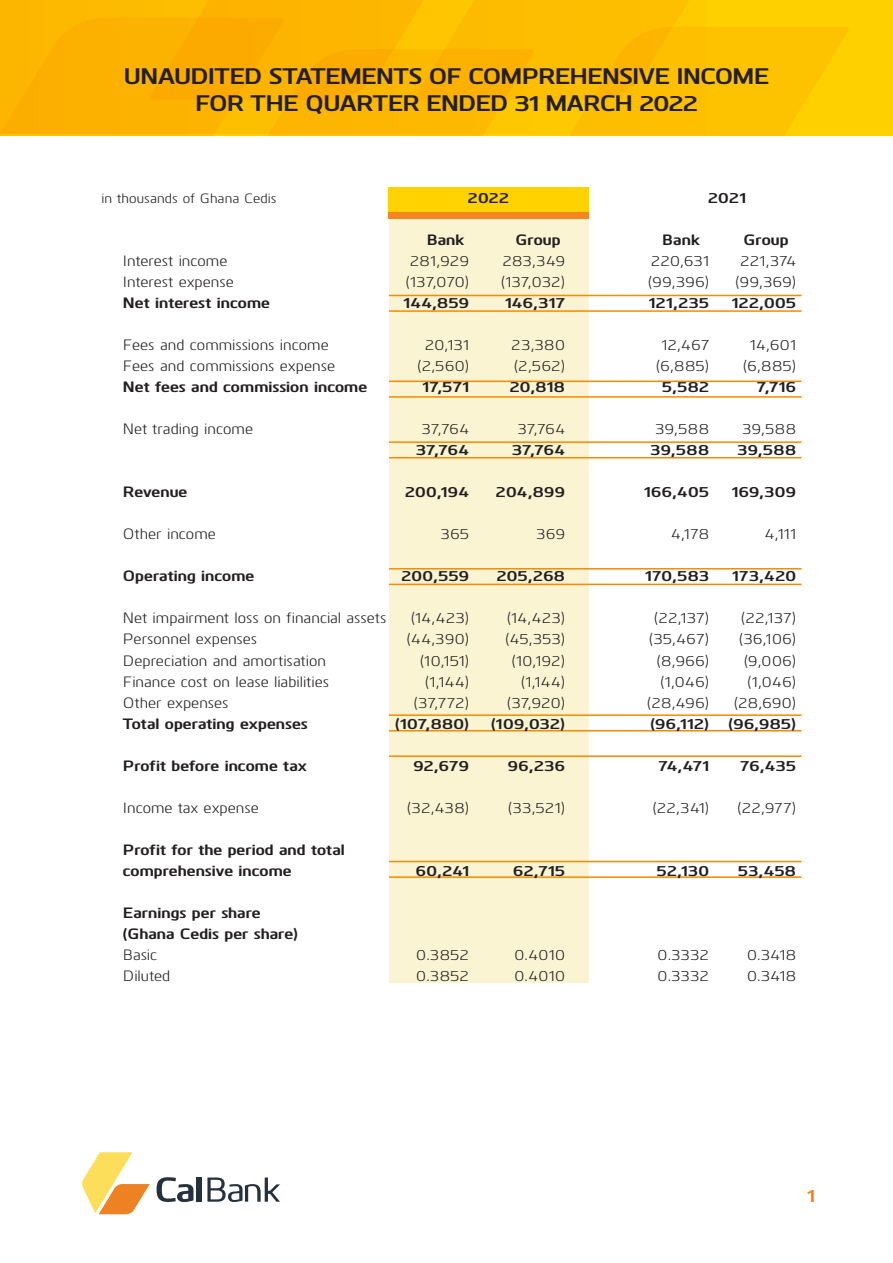
<style>
.page{position:relative;width:893px;height:1263px;background:#fff}
.page>*{position:absolute;margin:0;border:0;box-sizing:border-box;transform-origin:0 0}
.t1{font:700 22.5px "Kuro";letter-spacing:-.035em;color:#231f20}
.t2{font:700 18px "Kuro";color:#ef8222}
.t3{font:15px "Kuro";letter-spacing:.015em;color:#231f20}
.t4{font:700 15px "Kuro";letter-spacing:.01em;color:#231f20}
.t5{font:13.5px "Kuro";letter-spacing:.015em;color:#231f20}
</style>
<div class="page">
<svg style="left:82px;top:1152px;width:198px;height:63px"></svg>
<div style="left:197px;top:1177px;width:5px;height:25px;background:#25313e"></div>
<div style="left:0;top:0;width:893px;height:135px;background:#ffd000"></div>
<svg style="left:0;top:27px;width:849px;height:108px"></svg>
<div style="left:0;top:0;width:705px;height:134px;background:linear-gradient(to right,#fcaf00,#fdbf00)"></div>
<div style="left:389px;top:188px;width:199px;height:794px;background:#fbf4d3"></div>
<hr style="left:389px;top:295px;width:412px;height:1px;background:#fa8900">
<hr style="left:389px;top:310px;width:412px;height:2px;background:#fa8900">
<hr style="left:389px;top:381px;width:412px;height:1px;background:#fa8900">
<hr style="left:389px;top:396px;width:412px;height:2px;background:#fa8900">
<hr style="left:389px;top:441px;width:412px;height:2px;background:#fa8900">
<hr style="left:389px;top:457px;width:412px;height:1px;background:#fa8900">
<hr style="left:389px;top:568px;width:412px;height:1px;background:#fa8900">
<hr style="left:389px;top:584px;width:412px;height:1px;background:#fa8900">
<hr style="left:389px;top:714px;width:412px;height:2px;background:#fa8900">
<hr style="left:389px;top:730px;width:412px;height:1px;background:#fa8900">
<hr style="left:389px;top:755px;width:412px;height:2px;background:#fa8900">
<hr style="left:389px;top:861px;width:412px;height:1px;background:#fa8900">
<hr style="left:389px;top:876px;width:412px;height:2px;background:#fa8900">
<div style="left:388px;top:187px;width:201px;height:31px;background:#f5851f"></div>
<div style="left:388px;top:187px;width:201px;height:25px;background:#ffd200"></div>
<p class="t1" style="left:124px;top:60px;width:647px">UNAUDITED STATEMENTS OF COMPREHENSIVE INCOME</p>
<p class="t1" style="left:195px;top:87px;width:504px">FOR THE QUARTER ENDED 31 MARCH 2022</p>
<p class="t5" style="left:102px;top:189px;width:176px">in thousands of Ghana Cedis</p>
<p class="t4" style="left:468px;top:187px;width:43px">2022</p>
<p class="t4" style="left:708px;top:187px;width:39px">2021</p>
<p class="t4" style="left:427px;top:229px;width:39px">Bank</p>
<p class="t4" style="left:515px;top:229px;width:47px">Group</p>
<p class="t4" style="left:662px;top:229px;width:39px">Bank</p>
<p class="t4" style="left:743px;top:229px;width:47px">Group</p>
<p class="t3" style="left:123px;top:250px;width:106px">Interest income</p>
<p class="t3" style="left:410px;top:250px;width:60px">281,929</p>
<p class="t3" style="left:503px;top:250px;width:64px">283,349</p>
<p class="t3" style="left:651px;top:250px;width:59px">220,631</p>
<p class="t3" style="left:740px;top:250px;width:57px">221,374</p>
<p class="t3" style="left:123px;top:271px;width:113px">Interest expense</p>
<p class="t3" style="left:406px;top:271px;width:65px">(137,070)</p>
<p class="t3" style="left:501px;top:271px;width:65px">(137,032)</p>
<p class="t3" style="left:648px;top:271px;width:62px">(99,396)</p>
<p class="t3" style="left:735px;top:271px;width:62px">(99,369)</p>
<p class="t4" style="left:123px;top:292px;width:149px">Net interest income</p>
<p class="t4" style="left:403px;top:292px;width:67px">144,859</p>
<p class="t4" style="left:505px;top:292px;width:62px">146,317</p>
<p class="t4" style="left:649px;top:292px;width:62px">121,235</p>
<p class="t4" style="left:732px;top:292px;width:66px">122,005</p>
<p class="t3" style="left:123px;top:334px;width:207px">Fees and commissions income</p>
<p class="t3" style="left:425px;top:334px;width:45px">20,131</p>
<p class="t3" style="left:512px;top:334px;width:55px">23,380</p>
<p class="t3" style="left:662px;top:334px;width:49px">12,467</p>
<p class="t3" style="left:750px;top:334px;width:47px">14,601</p>
<p class="t3" style="left:123px;top:355px;width:214px">Fees and commissions expense</p>
<p class="t3" style="left:418px;top:355px;width:53px">(2,560)</p>
<p class="t3" style="left:514px;top:355px;width:52px">(2,562)</p>
<p class="t3" style="left:656px;top:355px;width:54px">(6,885)</p>
<p class="t3" style="left:743px;top:355px;width:54px">(6,885)</p>
<p class="t4" style="left:123px;top:376px;width:246px">Net fees and commission income</p>
<p class="t4" style="left:422px;top:376px;width:48px">17,571</p>
<p class="t4" style="left:510px;top:376px;width:57px">20,818</p>
<p class="t4" style="left:662px;top:376px;width:48px">5,582</p>
<p class="t4" style="left:757px;top:376px;width:41px">7,716</p>
<p class="t3" style="left:123px;top:418px;width:132px">Net trading income</p>
<p class="t3" style="left:422px;top:418px;width:49px">37,764</p>
<p class="t3" style="left:518px;top:418px;width:49px">37,764</p>
<p class="t3" style="left:655px;top:418px;width:55px">39,588</p>
<p class="t3" style="left:742px;top:418px;width:55px">39,588</p>
<p class="t4" style="left:416px;top:439px;width:54px">37,764</p>
<p class="t4" style="left:512px;top:439px;width:54px">37,764</p>
<p class="t4" style="left:651px;top:439px;width:60px">39,588</p>
<p class="t4" style="left:738px;top:439px;width:60px">39,588</p>
<p class="t4" style="left:123px;top:481px;width:66px">Revenue</p>
<p class="t4" style="left:405px;top:481px;width:65px">200,194</p>
<p class="t4" style="left:496px;top:481px;width:71px">204,899</p>
<p class="t4" style="left:644px;top:481px;width:67px">166,405</p>
<p class="t4" style="left:732px;top:481px;width:66px">169,309</p>
<p class="t3" style="left:123px;top:523px;width:95px">Other income</p>
<p class="t3" style="left:441px;top:523px;width:30px">365</p>
<p class="t3" style="left:537px;top:523px;width:30px">369</p>
<p class="t3" style="left:671px;top:523px;width:39px">4,178</p>
<p class="t3" style="left:765px;top:523px;width:33px">4,111</p>
<p class="t4" style="left:123px;top:565px;width:133px">Operating income</p>
<p class="t4" style="left:401px;top:565px;width:69px">200,559</p>
<p class="t4" style="left:497px;top:565px;width:70px">205,268</p>
<p class="t4" style="left:645px;top:565px;width:65px">170,583</p>
<p class="t4" style="left:732px;top:565px;width:65px">173,420</p>
<p class="t3" style="left:123px;top:607px;width:265px">Net impairment loss on financial assets</p>
<p class="t3" style="left:411px;top:607px;width:60px">(14,423)</p>
<p class="t3" style="left:507px;top:607px;width:60px">(14,423)</p>
<p class="t3" style="left:654px;top:607px;width:56px">(22,137)</p>
<p class="t3" style="left:741px;top:607px;width:56px">(22,137)</p>
<p class="t3" style="left:123px;top:628px;width:136px">Personnel expenses</p>
<p class="t3" style="left:407px;top:628px;width:64px">(44,390)</p>
<p class="t3" style="left:505px;top:628px;width:61px">(45,353)</p>
<p class="t3" style="left:649px;top:628px;width:62px">(35,467)</p>
<p class="t3" style="left:739px;top:628px;width:58px">(36,106)</p>
<p class="t3" style="left:123px;top:649px;width:205px">Depreciation and amortisation</p>
<p class="t3" style="left:420px;top:649px;width:51px">(10,151)</p>
<p class="t3" style="left:512px;top:649px;width:55px">(10,192)</p>
<p class="t3" style="left:657px;top:649px;width:54px">(8,966)</p>
<p class="t3" style="left:744px;top:649px;width:54px">(9,006)</p>
<p class="t3" style="left:123px;top:670px;width:208px">Finance cost on lease liabilities</p>
<p class="t3" style="left:425px;top:670px;width:45px">(1,144)</p>
<p class="t3" style="left:521px;top:670px;width:45px">(1,144)</p>
<p class="t3" style="left:660px;top:670px;width:50px">(1,046)</p>
<p class="t3" style="left:747px;top:670px;width:50px">(1,046)</p>
<p class="t3" style="left:123px;top:691px;width:107px">Other expenses</p>
<p class="t3" style="left:414px;top:691px;width:57px">(37,772)</p>
<p class="t3" style="left:507px;top:691px;width:59px">(37,920)</p>
<p class="t3" style="left:647px;top:691px;width:63px">(28,496)</p>
<p class="t3" style="left:734px;top:691px;width:64px">(28,690)</p>
<p class="t4" style="left:123px;top:712px;width:186px">Total operating expenses</p>
<p class="t4" style="left:395px;top:712px;width:76px">(107,880)</p>
<p class="t4" style="left:491px;top:712px;width:76px">(109,032)</p>
<p class="t4" style="left:650px;top:712px;width:60px">(96,112)</p>
<p class="t4" style="left:728px;top:712px;width:69px">(96,985)</p>
<p class="t4" style="left:123px;top:754px;width:186px">Profit before income tax</p>
<p class="t4" style="left:413px;top:754px;width:57px">92,679</p>
<p class="t4" style="left:508px;top:754px;width:59px">96,236</p>
<p class="t4" style="left:658px;top:754px;width:52px">74,471</p>
<p class="t4" style="left:740px;top:754px;width:57px">76,435</p>
<p class="t3" style="left:123px;top:796px;width:137px">Income tax expense</p>
<p class="t3" style="left:407px;top:796px;width:63px">(32,438)</p>
<p class="t3" style="left:508px;top:796px;width:58px">(33,521)</p>
<p class="t3" style="left:653px;top:796px;width:58px">(22,341)</p>
<p class="t3" style="left:738px;top:796px;width:60px">(22,977)</p>
<p class="t4" style="left:123px;top:838px;width:223px">Profit for the period and total</p>
<p class="t4" style="left:123px;top:859px;width:170px">comprehensive income</p>
<p class="t4" style="left:416px;top:859px;width:55px">60,241</p>
<p class="t4" style="left:513px;top:859px;width:53px">62,715</p>
<p class="t4" style="left:657px;top:859px;width:54px">52,130</p>
<p class="t4" style="left:738px;top:859px;width:59px">53,458</p>
<p class="t4" style="left:123px;top:901px;width:139px">Earnings per share</p>
<p class="t4" style="left:123px;top:922px;width:177px">(Ghana Cedis per share)</p>
<p class="t3" style="left:123px;top:943px;width:36px">Basic</p>
<p class="t3" style="left:416px;top:943px;width:54px">0.3852</p>
<p class="t3" style="left:514px;top:943px;width:52px">0.4010</p>
<p class="t3" style="left:658px;top:943px;width:53px">0.3332</p>
<p class="t3" style="left:747px;top:943px;width:50px">0.3418</p>
<p class="t3" style="left:123px;top:964px;width:49px">Diluted</p>
<p class="t3" style="left:416px;top:964px;width:54px">0.3852</p>
<p class="t3" style="left:514px;top:964px;width:52px">0.4010</p>
<p class="t3" style="left:658px;top:964px;width:53px">0.3332</p>
<p class="t3" style="left:747px;top:964px;width:50px">0.3418</p>
<p class="t2" style="left:807px;top:1182px;width:9px">1</p>
</div>
